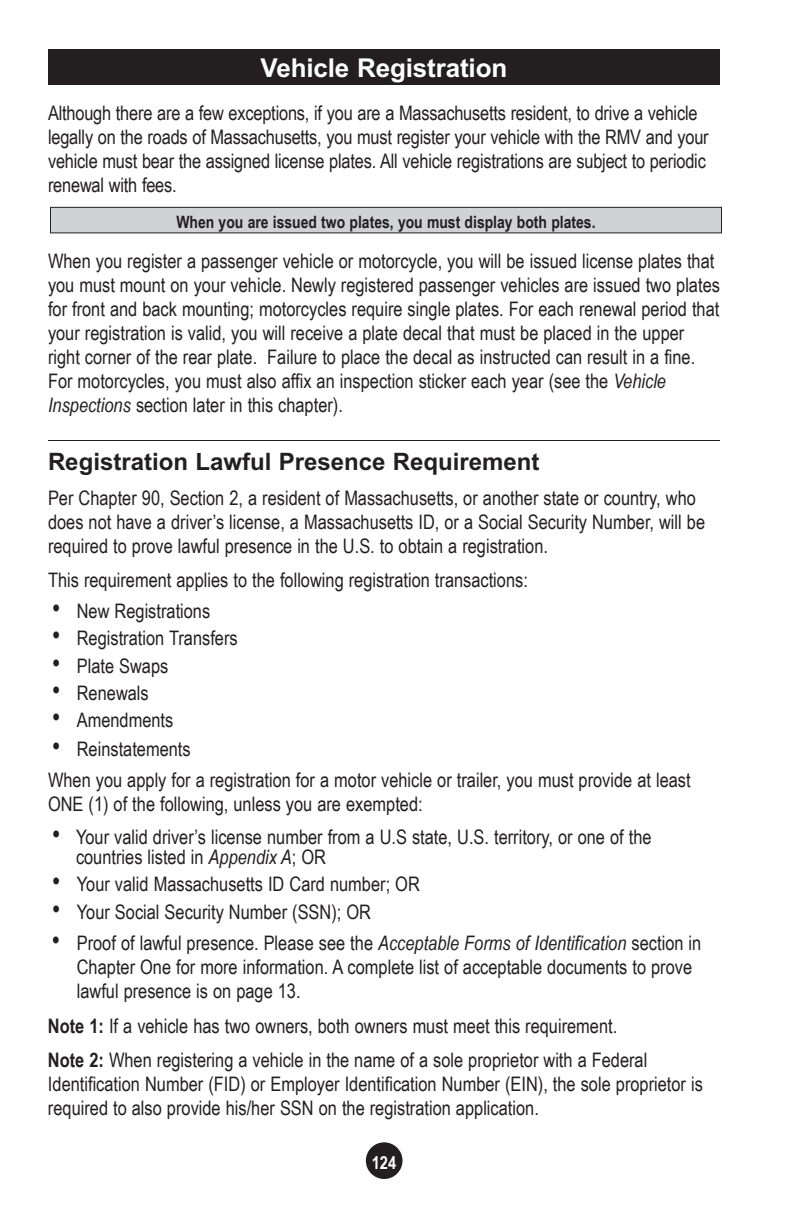
<style>
.page{position:relative;width:792px;height:1224px;background:#fff}
.page>*{position:absolute;margin:0;border:0;box-sizing:border-box;transform-origin:0 0}
.head_1_full_page_-_H{font:700 26px "Arial";letter-spacing:-.005em;color:#fff}
.head_2_-_H3{font:700 24px "Arial";color:#231f20}
.body_text_-_P{font:20px/24px "Arial Narrow";color:#231f20}
.bullet_list_-_P{font:20px/20px "Arial Narrow";color:#231f20}
.t1{font:700 18px "Arial Narrow";color:#fff}
.sidebar_-_P{font:700 17px "Arial Narrow";color:#231f20}
.s1{font-style:italic}
.s2{font-size:28px}
.s3{font-weight:700}
</style>
<div class="page">
<div style="left:367px;top:1143px;width:35px;height:35px;background:#231f20;border-radius:50%"></div>
<div style="left:366px;top:1142px;width:37px;height:37px;border:2px solid #231f20;border-radius:50%"></div>
<hr style="left:48px;top:440px;width:672px;height:1px;background:#231f20">
<div style="left:48px;top:49px;width:672px;height:36px;background:#231f20"></div>
<div style="left:50px;top:207px;width:672px;height:26px;background:#d1d2d4"></div>
<div style="left:50px;top:207px;width:672px;height:26px;border:1px solid #231f20"></div>
<h2 class="head_1_full_page_-_H" style="left:261px;top:50px;width:248px">Vehicle Registration</h2>
<p class="body_text_-_P" style="left:48px;top:100px;width:662px">Although there are a few exceptions, if you are a Mas sa chu setts resident, to drive a vehicle legally on the roads of Mas sa chu setts, you must register your vehicle with the RMV and your vehicle must bear the as signed license plates. All ve hi cle reg is tra tions are subject to pe ri od ic re new al with fees.</p>
<p class="sidebar_-_P" style="left:176px;top:209px;width:421px">When you are issued two plates, you must display both plates.</p>
<p class="body_text_-_P" style="left:48px;top:248px;width:673px">When you register a passenger vehicle or mo tor cy cle, you will be issued license plates that you must mount on your vehicle. Newly registered passenger ve hi cles are is sued two plates for front and back mount ing; mo tor cy cles require single plates. For each re new al period that your registration is valid, you will re ceive a plate decal that must be placed in the upper right corner of the rear plate. Failure to place the decal as instructed can result in a fine.<br>For mo tor cy cles, you must also affix an in spec tion stick er each year (see the <span class="s1">Ve hi cle<br>In spec tions</span> section later in this chapter).</p>
<h3 class="head_2_-_H3" style="left:48px;top:446px;width:493px">Registration Lawful Presence Requirement</h3>
<p class="body_text_-_P" style="left:48px;top:485px;width:659px">Per Chapter 90, Section 2, a resident of Massachusetts, or another state or country, who does not have a driver’s license, a Massachusetts ID, or a Social Security Number, will be required to prove lawful presence in the U.S. to obtain a registration.</p>
<p class="body_text_-_P" style="left:48px;top:568px;width:481px">This requirement applies to the following registration transactions:</p>
<p class="bullet_list_-_P" style="left:52px;top:600px;width:160px"><span class="s2">•</span> New Registrations</p>
<p class="bullet_list_-_P" style="left:52px;top:628px;width:187px"><span class="s2">•</span> Registration Transfers</p>
<p class="bullet_list_-_P" style="left:52px;top:655px;width:118px"><span class="s2">•</span> Plate Swaps</p>
<p class="bullet_list_-_P" style="left:52px;top:682px;width:98px"><span class="s2">•</span> Renewals</p>
<p class="bullet_list_-_P" style="left:52px;top:709px;width:123px"><span class="s2">•</span> Amendments</p>
<p class="bullet_list_-_P" style="left:52px;top:738px;width:140px"><span class="s2">•</span> Reinstatements</p>
<p class="body_text_-_P" style="left:48px;top:768px;width:644px">When you apply for a registration for a motor vehicle or trailer, you must provide at least<br>ONE (1) of the following, unless you are exempted:</p>
<p class="bullet_list_-_P" style="left:76px;top:826px;width:577px;text-indent:-24px"><span class="s2">•</span> Your valid driver’s license number from a U.S state, U.S. territory, or one of the countries listed in <span class="s1">Appendix A</span>; OR</p>
<p class="bullet_list_-_P" style="left:52px;top:874px;width:369px"><span class="s2">•</span> Your valid Massachusetts ID Card number; OR</p>
<p class="bullet_list_-_P" style="left:52px;top:901px;width:321px"><span class="s2">•</span> Your Social Security Number (SSN); OR</p>
<p class="body_text_-_P" style="left:77px;top:930px;width:626px;text-indent:-25px"><span class="s2">•</span> Proof of lawful presence. Please see the <span class="s1">Acceptable Forms of Identification</span> section in<br>Chapter One for more information. A complete list of acceptable documents to prove lawful presence is on page 13.</p>
<p class="body_text_-_P" style="left:48px;top:1013px;width:571px"><span class="s3">Note 1:</span> If a vehicle has two owners, both owners must meet this requirement.</p>
<p class="body_text_-_P" style="left:48px;top:1048px;width:656px"><span class="s3">Note 2:</span> When registering a vehicle in the name of a sole proprietor with a Federal<br>Identification Number (FID) or Employer Identification Number (EIN), the sole proprietor is required to also provide his/her SSN on the registration application.</p>
<p class="t1" style="left:372px;top:1149px;width:26px">124</p>
</div>
